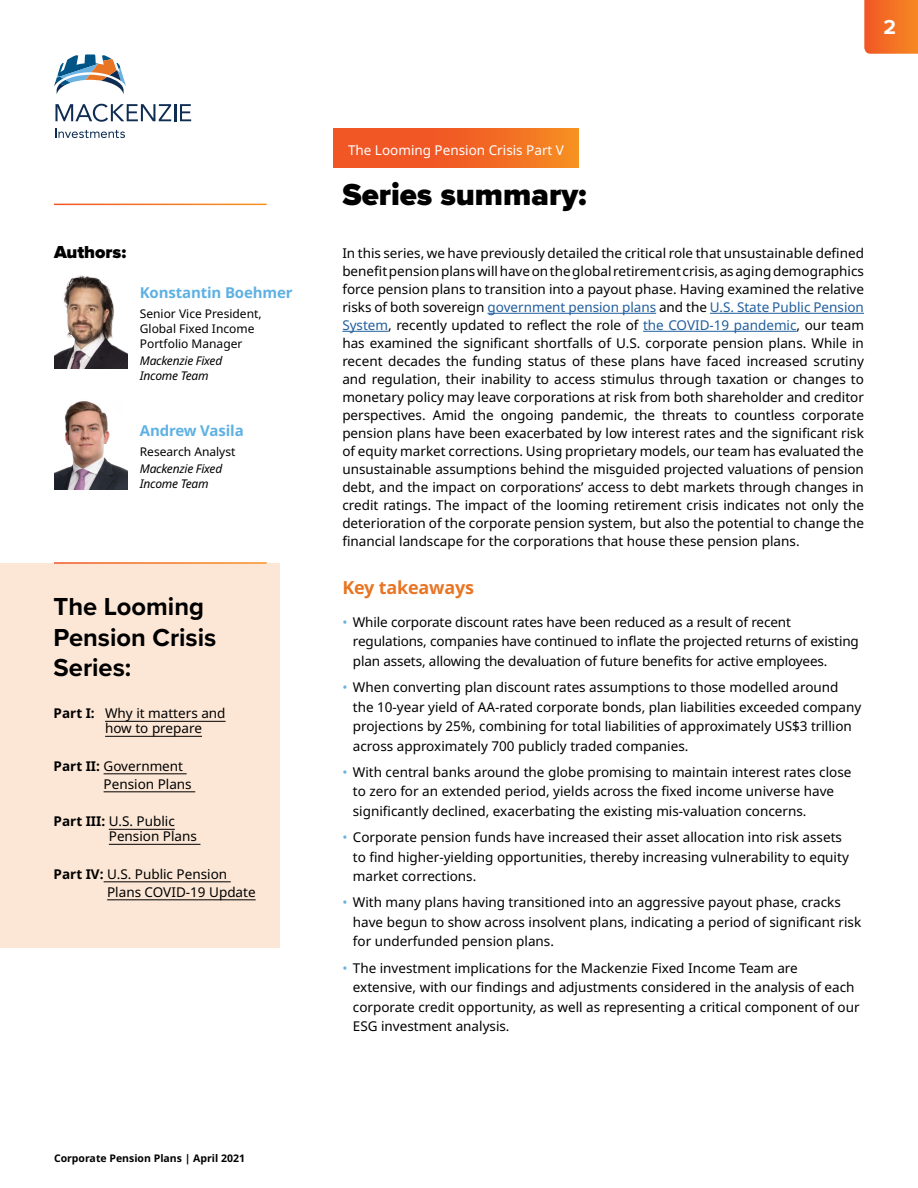
<style>
.page{position:relative;width:918px;height:1188px;background:#fff}
.page>*{position:absolute;margin:0;border:0;box-sizing:border-box;transform-origin:0 0}
.H1{font:900 31.5px "Proxima Nova";color:#000}
.Side_bar{font:700 25.5px/30.6px "Proxima Nova";color:#000}
.t1{font:700 21px "Proxima Nova";color:#fff}
.H3{font:700 18px "Noto Sans";letter-spacing:-.01em;color:#e87524}
.Author{font:900 18px "Proxima Nova";color:#000}
.Author_name{font:700 15px "Noto Sans";letter-spacing:-.01em;color:#5eb1e3}
.Quote-bullets{font:13.5px/19.5px "Noto Sans";color:#000}
.Body{font:13.5px/18px "Noto Sans";color:#000;text-align:justify}
.Side_bar_-_info{font:13.5px/15px "Noto Sans";color:#000}
.intro-H1{font:13.5px "Noto Sans";color:#fff}
.Author-title{font:12px/15px "Noto Sans";color:#000}
.Author-team{font:italic 12px/15px "Noto Sans";letter-spacing:-.02em;color:#000}
.t2{font:700 10.5px "Noto Sans";color:#000}
.s1{font-weight:700}
.s2{color:#215e9e}
.s3{color:#6ab2e2}
</style>
<div class="page">
<svg style="left:864px;top:0;width:54px;height:54px;background:#f37126"></svg>
<svg style="left:54px;top:54px;width:72px;height:40px"></svg>
<svg style="left:55px;top:104px;width:136px;height:18px"></svg>
<svg style="left:56px;top:129px;width:69px;height:9px"></svg>
<div style="left:0;top:563px;width:280px;height:384px;background:#fce7d6"></div>
<div style="left:334px;top:128px;width:245px;height:39px;background:linear-gradient(to right,#f04826,#f58323)"></div>
<img style="left:54px;top:401px;width:73px;height:88px">
<hr style="left:105px;top:721px;width:121px;height:1px;background:#000">
<hr style="left:105px;top:736px;width:97px;height:1px;background:#000">
<hr style="left:104px;top:774px;width:83px;height:1px;background:#000">
<hr style="left:104px;top:792px;width:91px;height:1px;background:#000">
<hr style="left:109px;top:829px;width:66px;height:1px;background:#000">
<hr style="left:109px;top:844px;width:91px;height:1px;background:#000">
<hr style="left:104px;top:882px;width:127px;height:1px;background:#000">
<hr style="left:107px;top:900px;width:149px;height:1px;background:#000">
<hr style="left:487px;top:313px;width:169px;height:1px;background:#215e9e">
<hr style="left:710px;top:313px;width:154px;height:1px;background:#215e9e">
<hr style="left:342px;top:331px;width:46px;height:1px;background:#215e9e">
<hr style="left:643px;top:331px;width:154px;height:1px;background:#215e9e">
<hr style="left:54px;top:562px;width:213px;height:2px;background:#fff">
<img style="left:54px;top:275px;width:73px;height:93px">
<p class="Author" style="left:54px;top:238px;width:74px">Authors:</p>
<p class="Author_name" style="left:140px;top:282px;width:154px">Konstantin Boehmer</p>
<p class="Author-title" style="left:140px;top:307px;width:123px">Senior Vice President,<br>Global Fixed Income<br>Portfolio Manager</p>
<p class="Author-team" style="left:140px;top:354px;width:84px">Mackenzie Fixed<br>Income Team</p>
<p class="Author_name" style="left:140px;top:420px;width:105px">Andrew Vasila</p>
<p class="Author-title" style="left:140px;top:444px;width:97px">Research Analyst</p>
<p class="Author-team" style="left:140px;top:461px;width:84px">Mackenzie Fixed<br>Income Team</p>
<p class="Side_bar" style="left:54px;top:591px;width:164px">The Looming<br>Pension Crisis<br>Series:</p>
<p class="Side_bar_-_info" style="left:105px;top:706px;width:122px;text-indent:-51px"><span class="s1">Part I:</span> Why it matters and how to prepare</p>
<p class="Side_bar_-_info" style="left:104px;top:757px;width:90px;line-height:18px;text-indent:-50px"><span class="s1">Part II:</span> Government<br>Pension Plans</p>
<p class="Side_bar_-_info" style="left:109px;top:814px;width:90px;text-indent:-55px"><span class="s1">Part III:</span> U.S. Public<br>Pension Plans</p>
<p class="Side_bar_-_info" style="left:107px;top:865px;width:150px;line-height:18px;text-indent:-54px"><span class="s1">Part IV:</span> U.S. Public Pension<br>Plans COVID-19 Update</p>
<p class="t2" style="left:54px;top:1151px;width:193px">Corporate Pension Plans | April 2021</p>
<h3 class="t1" style="left:883px;top:12px;width:14px">2</h3>
<p class="intro-H1" style="left:348px;top:141px;width:218px">The Looming Pension Crisis Part V</p>
<h2 class="H1" style="left:342px;top:171px;width:246px">Series summary:</h2>
<p class="Body" style="left:342px;top:244px;width:523px">In this series, we have previously detailed the critical role that unsustainable defined benefit pension plans will have on the global retirement crisis, as aging demographics force pension plans to transition into a payout phase. Having examined the relative risks of both sovereign <span class="s2">government pension plans</span> and the <span class="s2">U.S. State Public Pension System</span>, recently updated to reflect the role of <span class="s2">the COVID-19 pandemic</span>, our team has examined the significant shortfalls of U.S. corporate pension plans. While in recent decades the funding status of these plans have faced increased scrutiny and regulation, their inability to access stimulus through taxation or changes to monetary policy may leave corporations at risk from both shareholder and creditor perspectives. Amid the ongoing pandemic, the threats to countless corporate pension plans have been exacerbated by low interest rates and the significant risk of equity market corrections. Using proprietary models, our team has evaluated the unsustainable assumptions behind the misguided projected valuations of pension debt, and the impact on corporations’ access to debt markets through changes in credit ratings. The impact of the looming retirement crisis indicates not only the deterioration of the corporate pension system, but also the potential to change the financial landscape for the corporations that house these pension plans.</p>
<p class="H3" style="left:342px;top:575px;width:133px">Key takeaways</p>
<p class="Quote-bullets" style="left:353px;top:613px;width:508px;text-indent:-10px"><span class="s3">•</span> While corporate discount rates have been reduced as a result of recent regulations, companies have continued to inflate the projected returns of existing plan assets, allowing the devaluation of future benefits for active employees.</p>
<p class="Quote-bullets" style="left:353px;top:678px;width:510px;text-indent:-10px"><span class="s3">•</span> When converting plan discount rates assumptions to those modelled around the 10-year yield of AA-rated corporate bonds, plan liabilities exceeded company projections by 25%, combining for total liabilities of approximately US$3 trillion across approximately 700 publicly traded companies.</p>
<p class="Quote-bullets" style="left:353px;top:763px;width:500px;text-indent:-10px"><span class="s3">•</span> With central banks around the globe promising to maintain interest rates close to zero for an extended period, yields across the fixed income universe have significantly declined, exacerbating the existing mis-valuation concerns.</p>
<p class="Quote-bullets" style="left:353px;top:828px;width:498px;text-indent:-10px"><span class="s3">•</span> Corporate pension funds have increased their asset allocation into risk assets to find higher-yielding opportunities, thereby increasing vulnerability to equity market corrections.</p>
<p class="Quote-bullets" style="left:353px;top:893px;width:510px;text-indent:-10px"><span class="s3">•</span> With many plans having transitioned into an aggressive payout phase, cracks have begun to show across insolvent plans, indicating a period of significant risk for underfunded pension plans.</p>
<p class="Quote-bullets" style="left:353px;top:958px;width:508px;text-indent:-10px"><span class="s3">•</span> The investment implications for the Mackenzie Fixed Income Team are extensive, with our findings and adjustments considered in the analysis of each corporate credit opportunity, as well as representing a critical component of our ESG investment analysis.</p>
</div>
